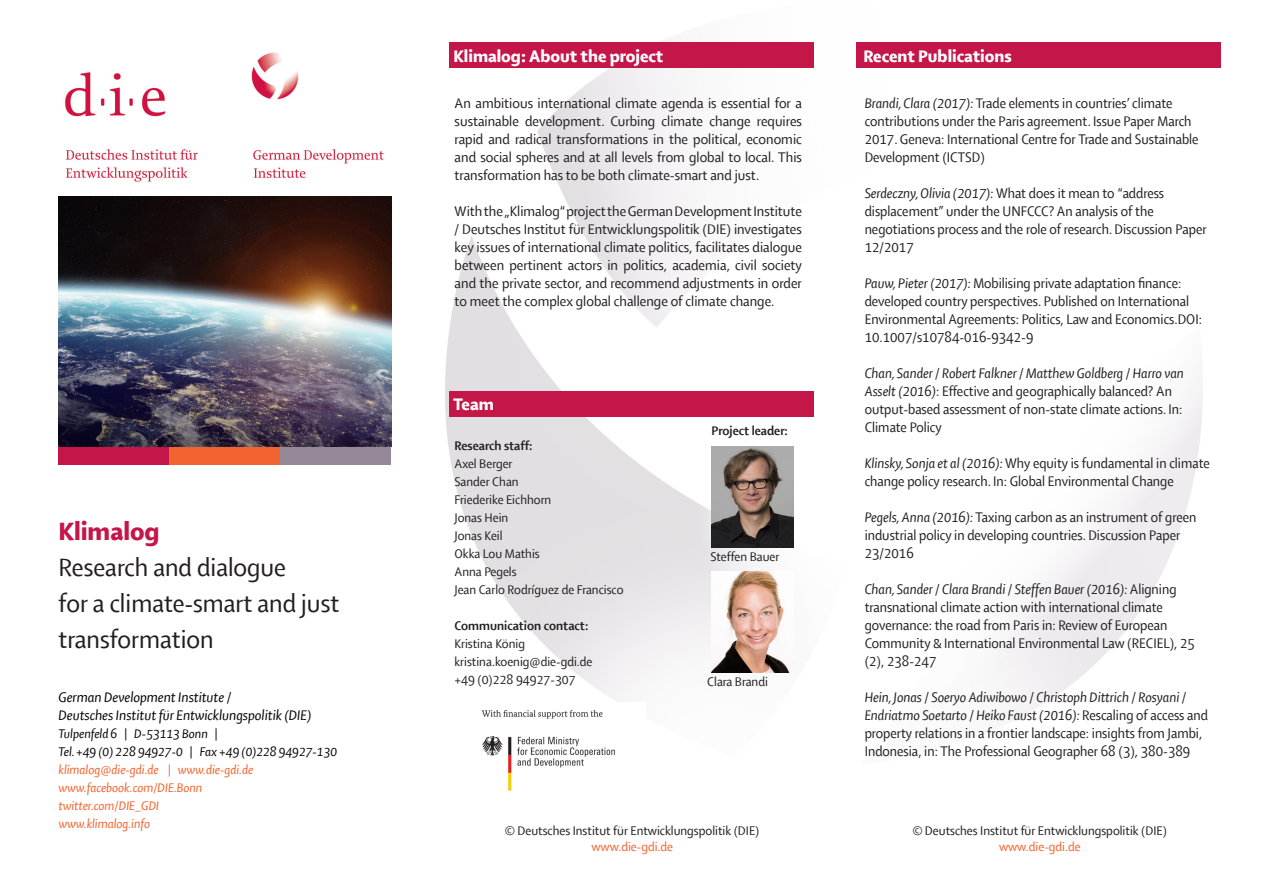
<style>
.page{position:relative;width:1263px;height:893px;background:#fff}
.page>*{position:absolute;margin:0;border:0;box-sizing:border-box;transform-origin:0 0}
.t1{font:27px/36px "Shaker R";color:#231f20}
.t2{font:27px "Shaker RH";color:#c51649}
.t3{font:18px "Shaker RH";color:#fff}
.Absatz{font:15px/18px "Shaker R";color:#231f20}
.t4{font:15px "Shaker RI";color:#040503}
.t5{font:13.5px "Shaker R";color:#231f20}
.t6{font:13.5px "Shaker RI";color:#f2642f}
.t7{font:13.5px "Shaker RI";color:#040503}
.t8{font:13.5px "Shaker RB";color:#231f20}
.t9{font:13.5px "Shaker R";color:#f2642f}
.s1{font-family:"Shaker RI"}
</style>
<div class="page">
<img style="left:446px;top:41px;width:757px;height:674px">
<div style="left:58px;top:446px;width:112px;height:19px;background:#c51649"></div>
<div style="left:170px;top:446px;width:110px;height:19px;background:#f2642f"></div>
<div style="left:280px;top:446px;width:111px;height:19px;background:#958897"></div>
<img style="left:65px;top:52px;width:319px;height:130px">
<div style="left:449px;top:43px;width:365px;height:25px;background:#c51649"></div>
<img style="left:58px;top:197px;width:333px;height:249px">
<div style="left:856px;top:43px;width:364px;height:25px;background:#c51649"></div>
<div style="left:449px;top:391px;width:365px;height:26px;background:#c51649"></div>
<img style="left:711px;top:446px;width:82px;height:101px">
<img style="left:462px;top:702px;width:184px;height:89px">
<img style="left:711px;top:572px;width:83px;height:101px">
<p class="t2" style="left:59px;top:517px;width:103px">Klimalog</p>
<p class="t1" style="left:59px;top:550px;width:229px">Research and dialogue</p>
<p class="t1" style="left:59px;top:586px;width:282px">for a climate-smart and just transformation</p>
<p class="t4" style="left:59px;top:689px;width:174px">German Development Institute /</p>
<p class="t4" style="left:59px;top:707px;width:255px">Deutsches Institut für Entwicklungspolitik (DIE)</p>
<p class="t7" style="left:59px;top:726px;width:161px">Tulpenfeld 6 | D-53113 Bonn |</p>
<p class="t7" style="left:59px;top:744px;width:280px">Tel. +49 (0) 228 94927-0 | Fax +49 (0)228 94927-130</p>
<p class="t6" style="left:59px;top:762px;width:196px">klimalog@die-gdi.de | www.die-gdi.de</p>
<p class="t6" style="left:59px;top:780px;width:145px">www.facebook.com/DIE.Bonn</p>
<p class="t6" style="left:59px;top:798px;width:102px">twitter.com/DIE_GDI</p>
<p class="t6" style="left:59px;top:816px;width:93px">www.klimalog.info</p>
<p class="t3" style="left:454px;top:46px;width:211px">Klimalog: About the project</p>
<p class="Absatz" style="left:455px;top:94px;width:349px;text-align:justify">An ambitious international climate agenda is essential for a sustainable development. Curbing climate change requires rapid and radical transformations in the political, economic and social spheres and at all levels from global to local. This transformation has to be both climate-smart and just.</p>
<p class="Absatz" style="left:455px;top:202px;width:349px;text-align:justify">With the „Klimalog“ project the German Development Institute / Deutsches Institut für Entwicklungspolitik (DIE) investigates key issues of international climate politics, facilitates dialogue between pertinent actors in politics, academia, civil society and the private sector, and recommend adjustments in order to meet the complex global challenge of climate change.</p>
<p class="t3" style="left:454px;top:395px;width:42px">Team</p>
<p class="t8" style="left:454px;top:438px;width:80px">Research staff:</p>
<p class="t5" style="left:454px;top:456px;width:60px">Axel Berger</p>
<p class="t5" style="left:454px;top:474px;width:66px">Sander Chan</p>
<p class="t5" style="left:454px;top:492px;width:98px">Friederike Eichhorn</p>
<p class="t5" style="left:454px;top:510px;width:55px">Jonas Hein</p>
<p class="t5" style="left:454px;top:528px;width:50px">Jonas Keil</p>
<p class="t5" style="left:454px;top:546px;width:87px">Okka Lou Mathis</p>
<p class="t5" style="left:454px;top:564px;width:64px">Anna Pegels</p>
<p class="t5" style="left:454px;top:582px;width:171px">Jean Carlo Rodríguez de Francisco</p>
<p class="t8" style="left:454px;top:618px;width:136px">Communication contact:</p>
<p class="t5" style="left:454px;top:636px;width:72px">Kristina König</p>
<p class="t5" style="left:454px;top:654px;width:140px">kristina.koenig@die-gdi.de</p>
<p class="t5" style="left:454px;top:672px;width:123px">+49 (0)228 94927-307</p>
<p class="t8" style="left:711px;top:423px;width:78px">Project leader:</p>
<p class="t5" style="left:710px;top:549px;width:70px">Steffen Bauer</p>
<p class="t5" style="left:707px;top:675px;width:62px">Clara Brandi</p>
<p class="t5" style="left:505px;top:823px;width:256px">© Deutsches Institut für Entwicklungspolitik (DIE)</p>
<p class="t9" style="left:591px;top:839px;width:83px">www.die-gdi.de</p>
<p class="t3" style="left:864px;top:46px;width:150px">Recent Publications</p>
<p class="Absatz" style="left:865px;top:94px;width:335px"><span class="s1">Brandi, Clara (2017):</span> Trade elements in countries’ climate contributions under the Paris agreement. Issue Paper March 2017. Geneva: International Centre for Trade and Sustainable Development (ICTSD)</p>
<p class="Absatz" style="left:865px;top:184px;width:343px"><span class="s1">Serdeczny, Olivia (2017):</span> What does it mean to “address displacement” under the UNFCCC? An analysis of the negotiations process and the role of research. Discussion Paper 12/2017</p>
<p class="Absatz" style="left:865px;top:274px;width:339px"><span class="s1">Pauw, Pieter (2017):</span> Mobilising private adaptation finance: developed country perspectives. Published on International Environmental Agreements: Politics, Law and Economics.DOI:<br>10.1007/s10784-016-9342-9</p>
<p class="Absatz" style="left:865px;top:364px;width:321px"><span class="s1">Chan, Sander / Robert Falkner / Matthew Goldberg / Harro van Asselt (2016)</span>: Effective and geographically balanced? An output-based assessment of non-state climate actions. In:<br>Climate Policy</p>
<p class="Absatz" style="left:865px;top:454px;width:347px"><span class="s1">Klinsky, Sonja et al (2016):</span> Why equity is fundamental in climate change policy research. In: Global Environmental Change</p>
<p class="Absatz" style="left:865px;top:508px;width:333px"><span class="s1">Pegels, Anna (2016):</span> Taxing carbon as an instrument of green industrial policy in developing countries. Discussion Paper<br>23/2016</p>
<p class="Absatz" style="left:865px;top:580px;width:332px"><span class="s1">Chan, Sander / Clara Brandi / Steffen Bauer (2016):</span> Aligning transnational climate action with international climate governance: the road from Paris in: Review of European Community &amp; International Environmental Law (RECIEL), 25 (2), 238-247</p>
<p class="Absatz" style="left:865px;top:688px;width:345px"><span class="s1">Hein, Jonas / Soeryo Adiwibowo / Christoph Dittrich / Rosyani / Endriatmo Soetarto / Heiko Faust (2016):</span> Rescaling of access and property relations in a frontier landscape: insights from Jambi, Indonesia, in: The Professional Geographer 68 (3), 380-389</p>
<p class="t5" style="left:913px;top:823px;width:256px">© Deutsches Institut für Entwicklungspolitik (DIE)</p>
<p class="t9" style="left:999px;top:839px;width:83px">www.die-gdi.de</p>
</div>
